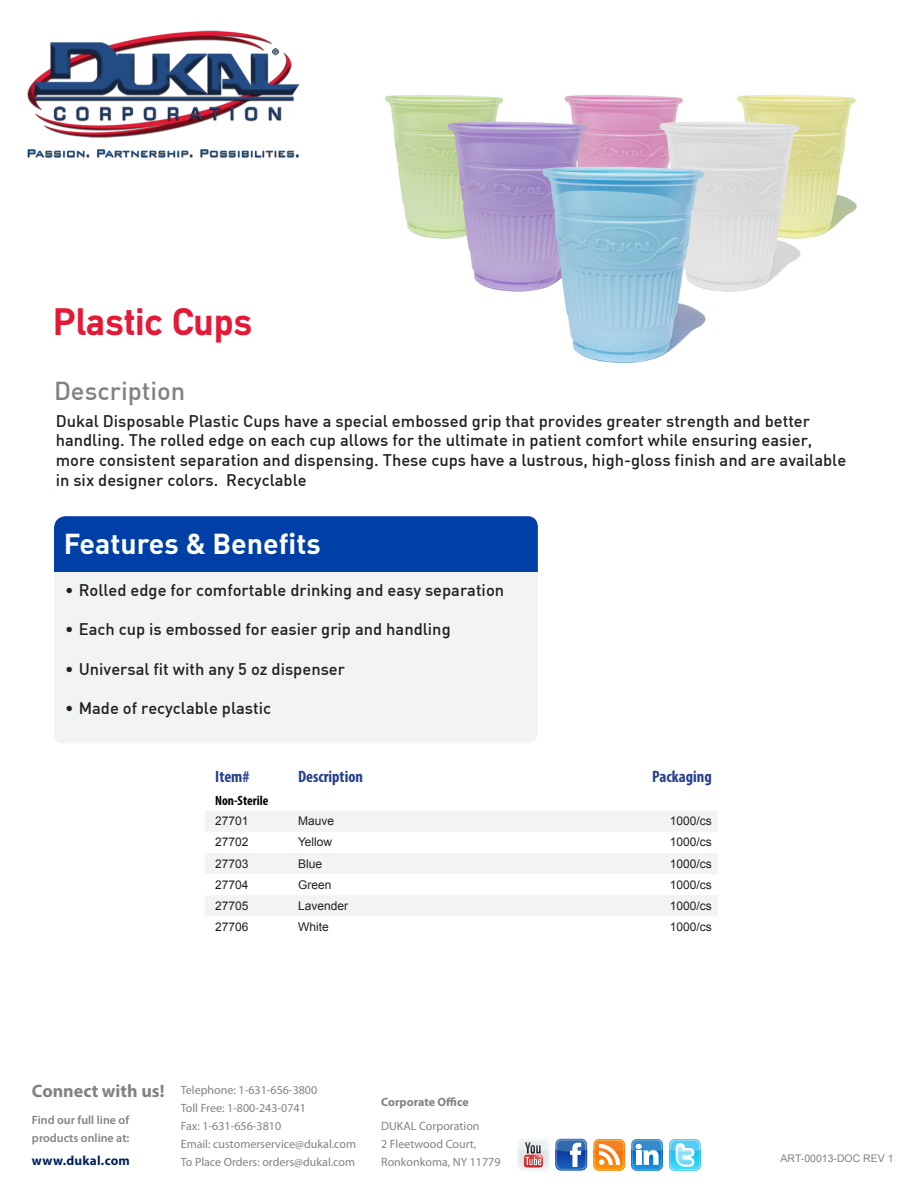
<style>
.page{position:relative;width:918px;height:1188px;background:#fff}
.page>*{position:absolute;margin:0;border:0;box-sizing:border-box;transform-origin:0 0}
.t1{font:700 40.2px "DIN Mittel EF";color:#e51836}
.t2{font:28.5px "DIN Bold Alternate";color:#fff}
.t3{font:500 25.5px "DIN";color:#808285}
.t4{font:700 18px "Myriad Pro";color:#808285}
.t5{font:500 16.5px "DIN";color:#231f20}
.Skus_Table_Top{font:700 condensed 16.5px "Myriad Pro";color:#253f8e}
.Skus_Table{font:700 condensed 13.5px "Myriad Pro";color:#000}
.t6{font:700 13.2px "Myriad Pro";letter-spacing:.02em;color:#00215d}
.t7{font:12px "Myriad Pro";color:#808285}
.Skus_Table-2{font:12px "Arial";color:#231f20}
.t8{font:600 12px/18px "Myriad Pro";color:#808285}
.t9{font:700 12px "Myriad Pro";letter-spacing:-.005em;color:#808285}
.t10{font:10.5px "Arial";color:#808285}
</style>
<div class="page">
<img style="left:385px;top:95px;width:472px;height:268px">
<div style="left:54px;top:572px;width:484px;height:171px;background:#f2f3f4"></div>
<div style="left:54px;top:516px;width:484px;height:56px;background:#0040a6"></div>
<img style="left:27px;top:30px;width:273px;height:128px">
<svg style="left:555px;top:1139px;width:32px;height:31px"></svg>
<svg style="left:555px;top:1140px;width:32px;height:30px"></svg>
<div style="left:518px;top:1139px;width:31px;height:31px;background:#f2f5f7;border-radius:6px"></div>
<svg style="left:518px;top:1140px;width:31px;height:30px"></svg>
<svg style="left:669px;top:1139px;width:32px;height:32px"></svg>
<svg style="left:669px;top:1140px;width:32px;height:31px"></svg>
<svg style="left:593px;top:1139px;width:32px;height:32px"></svg>
<svg style="left:593px;top:1140px;width:32px;height:31px"></svg>
<svg style="left:631px;top:1139px;width:32px;height:32px"></svg>
<svg style="left:631px;top:1140px;width:32px;height:31px"></svg>
<svg style="left:205px;top:811px;width:512px;height:105px;fill:#f2f3f4"></svg>
<p class="t1" style="left:53px;top:298px;width:201px">Plastic Cups</p>
<p class="t3" style="left:54px;top:374px;width:133px">Description</p>
<p class="t5" style="left:56px;top:410px;width:756px">Dukal Disposable Plastic Cups have a special embossed grip that provides greater strength and better</p>
<p class="t5" style="left:56px;top:430px;width:758px">handling. The rolled edge on each cup allows for the ultimate in patient comfort while ensuring easier,</p>
<p class="t5" style="left:56px;top:450px;width:792px">more consistent separation and dispensing. These cups have a lustrous, high-gloss finish and are available</p>
<p class="t5" style="left:56px;top:469px;width:252px">in six designer colors. Recyclable</p>
<p class="t2" style="left:64px;top:525px;width:259px">Features &amp; Benefits</p>
<p class="t5" style="left:65px;top:579px;width:441px">• Rolled edge for comfortable drinking and easy separation</p>
<p class="t5" style="left:65px;top:619px;width:387px">• Each cup is embossed for easier grip and handling</p>
<p class="t5" style="left:65px;top:658px;width:281px">• Universal fit with any 5 oz dispenser</p>
<p class="t5" style="left:65px;top:698px;width:207px">• Made of recyclable plastic</p>
<p class="Skus_Table_Top" style="left:215px;top:767px;width:36px">Item#</p>
<p class="Skus_Table_Top" style="left:298px;top:767px;width:67px">Description</p>
<p class="Skus_Table_Top" style="left:652px;top:767px;width:61px">Packaging</p>
<p class="Skus_Table" style="left:215px;top:792px;width:55px">Non-Sterile</p>
<p class="Skus_Table-2" style="left:215px;top:813px;width:35px">27701</p>
<p class="Skus_Table-2" style="left:298px;top:813px;width:38px">Mauve</p>
<p class="Skus_Table-2" style="left:670px;top:813px;width:44px">1000/cs</p>
<p class="Skus_Table-2" style="left:215px;top:834px;width:35px">27702</p>
<p class="Skus_Table-2" style="left:298px;top:834px;width:36px">Yellow</p>
<p class="Skus_Table-2" style="left:670px;top:834px;width:44px">1000/cs</p>
<p class="Skus_Table-2" style="left:215px;top:856px;width:35px">27703</p>
<p class="Skus_Table-2" style="left:298px;top:856px;width:26px">Blue</p>
<p class="Skus_Table-2" style="left:670px;top:856px;width:44px">1000/cs</p>
<p class="Skus_Table-2" style="left:215px;top:877px;width:35px">27704</p>
<p class="Skus_Table-2" style="left:298px;top:877px;width:35px">Green</p>
<p class="Skus_Table-2" style="left:670px;top:877px;width:44px">1000/cs</p>
<p class="Skus_Table-2" style="left:215px;top:898px;width:35px">27705</p>
<p class="Skus_Table-2" style="left:298px;top:898px;width:52px">Lavender</p>
<p class="Skus_Table-2" style="left:670px;top:898px;width:44px">1000/cs</p>
<p class="Skus_Table-2" style="left:215px;top:919px;width:35px">27706</p>
<p class="Skus_Table-2" style="left:298px;top:919px;width:32px">White</p>
<p class="Skus_Table-2" style="left:670px;top:919px;width:44px">1000/cs</p>
<p class="t4" style="left:32px;top:1079px;width:134px">Connect with us!</p>
<p class="t8" style="left:32px;top:1111px;width:99px">Find our full line of products online at:</p>
<p class="t6" style="left:32px;top:1152px;width:99px">www.dukal.com</p>
<p class="t7" style="left:181px;top:1083px;width:138px">Telephone: 1-631-656-3800</p>
<p class="t7" style="left:181px;top:1101px;width:127px">Toll Free: 1-800-243-0741</p>
<p class="t7" style="left:181px;top:1119px;width:102px">Fax: 1-631-656-3810</p>
<p class="t7" style="left:181px;top:1137px;width:177px">Email: customerservice@dukal.com</p>
<p class="t7" style="left:181px;top:1155px;width:176px">To Place Orders: orders@dukal.com</p>
<p class="t9" style="left:381px;top:1094px;width:89px">Corporate Office</p>
<p class="t7" style="left:381px;top:1118px;width:100px">DUKAL Corporation</p>
<p class="t7" style="left:381px;top:1136px;width:97px">2 Fleetwood Court,</p>
<p class="t7" style="left:381px;top:1154px;width:121px">Ronkonkoma, NY 11779</p>
<p class="t10" style="left:781px;top:1152px;width:115px">ART-00013-DOC REV 1</p>
</div>
